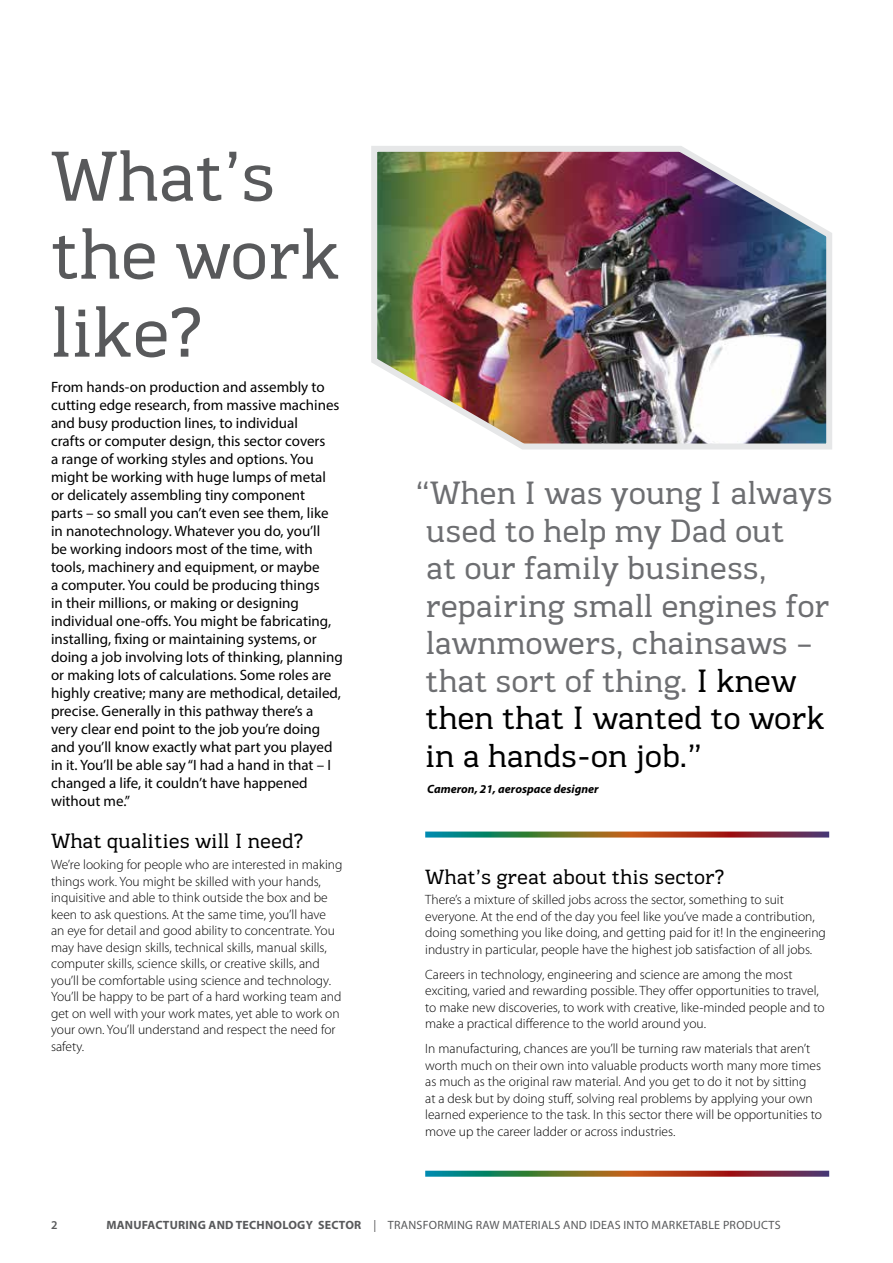
<style>
.page{position:relative;width:893px;height:1263px;background:#fff}
.page>*{position:absolute;margin:0;border:0;box-sizing:border-box;transform-origin:0 0}
.t1{font:72px/78px "Kondolar";letter-spacing:-.005em;color:#58595b}
.t2{font:33px/37.5px "Kondolar";color:#6d6e71}
.t3{font:21px "Kondolar";color:#000}
.t4{font:15px/18px "Myriad Pro";color:#000}
.t5{font:300 13.5px/16.5px "Myriad Pro";color:#000}
.t6{font:12px "Myriad Pro";letter-spacing:.02em;color:#58595b}
.t7{font:700 12px "Myriad Pro";letter-spacing:.02em;color:#58595b}
.t8{font:italic 700 12px "Myriad Pro";color:#000}
.t9{font:600 12px "Myriad Pro";color:#58595b}
.s1{color:#000}
</style>
<div class="page">
<img style="left:371px;top:146px;width:461px;height:304px">
<svg style="left:425px;top:831px;width:404px;height:6px;background:#7a654d"></svg>
<svg style="left:425px;top:1171px;width:404px;height:6px;background:#745e44"></svg>
<h1 class="t1" style="left:51px;top:138px;width:291px">What’s the work like?</h1>
<p class="t4" style="left:51px;top:377px;width:293px">From hands-on production and assembly to cutting edge research, from massive machines and busy production lines, to individual<br>crafts or computer design, this sector covers<br>a range of working styles and options. You might be working with huge lumps of metal or delicately assembling tiny component<br>parts – so small you can’t even see them, like in nanotechnology. Whatever you do, you’ll<br>be working indoors most of the time, with tools, machinery and equipment, or maybe<br>a computer. You could be producing things<br>in their millions, or making or designing individual one-offs. You might be fabricating, installing, fixing or maintaining systems, or doing a job involving lots of thinking, planning or making lots of calculations. Some roles are highly creative; many are methodical, detailed, precise. Generally in this pathway there’s a very clear end point to the job you’re doing and you’ll know exactly what part you played in it. You’ll be able say “I had a hand in that – I changed a life, it couldn’t have happened without me.”</p>
<h3 class="t3" style="left:51px;top:827px;width:254px">What qualities will I need?</h3>
<p class="t5" style="left:51px;top:856px;width:293px">We’re looking for people who are interested in making things work. You might be skilled with your hands, inquisitive and able to think outside the box and be keen to ask questions. At the same time, you’ll have an eye for detail and good ability to concentrate. You may have design skills, technical skills, manual skills, computer skills, science skills, or creative skills, and you’ll be comfortable using science and technology.<br>You’ll be happy to be part of a hard working team and get on well with your work mates, yet able to work on your own. You’ll understand and respect the need for safety.</p>
<h2 class="t2" style="left:416px;top:475px;width:418px">“When I was young I always used to help my Dad out<br>at our family business, repairing small engines for lawnmowers, chainsaws – that sort of thing. <span class="s1">I knew then that I wanted to work in a hands-on job.”</span></h2>
<p class="t8" style="left:427px;top:781px;width:173px">Cameron, 21, aerospace designer</p>
<h3 class="t3" style="left:425px;top:863px;width:300px">What’s great about this sector?</h3>
<p class="t5" style="left:425px;top:892px;width:402px">There’s a mixture of skilled jobs across the sector, something to suit everyone. At the end of the day you feel like you’ve made a contribution, doing something you like doing, and getting paid for it! In the engineering industry in particular, people have the highest job satisfaction of all jobs.</p>
<p class="t5" style="left:425px;top:966px;width:401px">Careers in technology, engineering and science are among the most exciting, varied and rewarding possible. They offer opportunities to travel, to make new discoveries, to work with creative, like-minded people and to make a practical difference to the world around you.</p>
<p class="t5" style="left:425px;top:1041px;width:398px">In manufacturing, chances are you’ll be turning raw materials that aren’t worth much on their own into valuable products worth many more times as much as the original raw material. And you get to do it not by sitting<br>at a desk but by doing stuff, solving real problems by applying your own learned experience to the task. In this sector there will be opportunities to move up the career ladder or across industries.</p>
<p class="t9" style="left:51px;top:1218px;width:8px">2</p>
<p class="t7" style="left:106px;top:1217px;width:227px">MANUFACTURING AND TECHNOLOGY SECTOR</p>
<p class="t6" style="left:373px;top:1218px;width:409px">| Transforming raw materials and ideas into marketable products</p>
</div>
